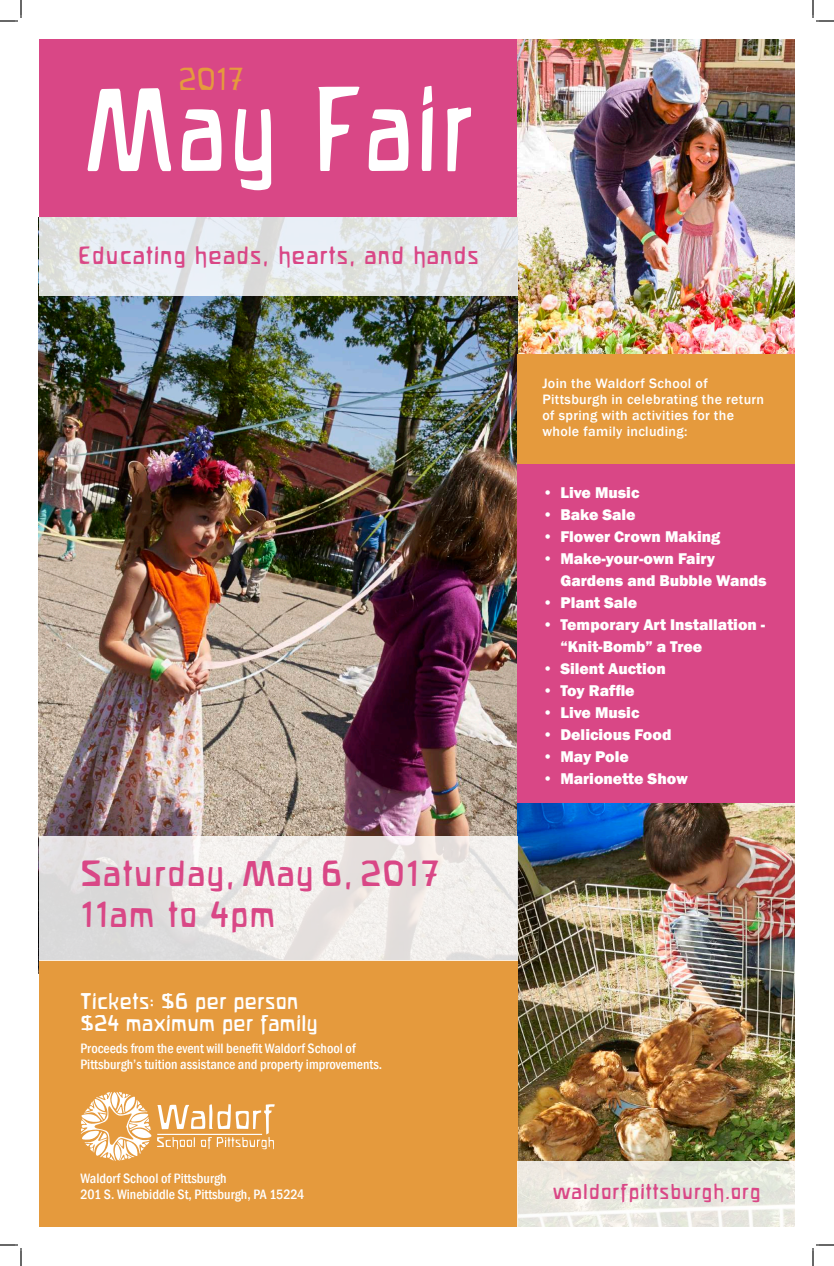
<style>
.page{position:relative;width:834px;height:1266px;background:#fff}
.page>*{position:absolute;margin:0;border:0;box-sizing:border-box;transform-origin:0 0}
.t1{font:106.2px "Waldorfschrift";letter-spacing:.07em;color:#fff;scale:.8 1}
.t2{font:32px/41px "Waldorfschrift";letter-spacing:.06em;color:#d94786}
.t3{font:28px "Waldorfschriftlight";color:#e59a3d}
.t4{font:22px "Waldorfschrift";letter-spacing:.06em;color:#d94786}
.t5{font:20px/22px "Waldorfschrift";letter-spacing:.025em;color:#fff}
.t6{font:19px "Waldorfschrift";letter-spacing:.06em;color:#d94786}
.t7{font:800 16px/22px "Franklin Gothic";color:#fff}
.t8{font:500 condensed 14px/16px "Franklin Gothic";color:#fff}
.t9{font:500 14px/16px "Franklin Gothic";letter-spacing:.025em;color:#fff}
</style>
<div class="page">
<div style="left:39px;top:39px;width:479px;height:178px;background:#d94786"></div>
<img style="left:518px;top:39px;width:277px;height:315px">
<img style="left:39px;top:296px;width:479px;height:540px">
<div style="left:518px;top:354px;width:277px;height:111px;background:#e59a3d"></div>
<div style="left:518px;top:465px;width:277px;height:344px;background:#d94786"></div>
<img style="left:518px;top:804px;width:277px;height:357px">
<div style="left:39px;top:960px;width:479px;height:267px;background:#e59a3d"></div>
<svg style="left:80px;top:1092px;width:195px;height:69px"></svg>
<hr style="left:157px;top:1134px;width:105px;height:1px;background:#fff">
<svg style="left:39px;top:217px;width:479px;height:79px;background:#e4e7e9"></svg>
<svg style="left:39px;top:836px;width:479px;height:124px"></svg>
<svg style="left:518px;top:1161px;width:277px;height:66px;background:#eae9e2"></svg>
<svg style="left:0;top:0;width:22px;height:22px"></svg>
<svg style="left:0;top:1244px;width:22px;height:22px"></svg>
<svg style="left:812px;top:0;width:22px;height:22px"></svg>
<svg style="left:812px;top:1244px;width:22px;height:22px"></svg>
<h3 class="t3" style="left:178px;top:62px;width:68px">2017</h3>
<h1 class="t1" style="left:85px;top:67px;width:486px">May Fair</h1>
<h3 class="t4" style="left:78px;top:242px;width:402px">Educating heads, hearts, and hands</h3>
<h2 class="t2" style="left:80px;top:853px;width:361px">Saturday, May 6, 2017<br>11am to 4pm</h2>
<p class="t5" style="left:80px;top:991px;width:239px">Tickets: $6 per person $24 maximum per family</p>
<p class="t8" style="left:80px;top:1041px;width:303px">Proceeds from the event will benefit Waldorf School of<br>Pittsburgh’s tuition assistance and property improvements.</p>
<p class="t9" style="left:542px;top:375px;width:223px">Join the Waldorf School of<br>Pittsburgh in celebrating the return of spring with activities for the whole family including:</p>
<p class="t7" style="left:542px;top:482px;width:99px">• Live Music</p>
<p class="t7" style="left:542px;top:504px;width:95px">• Bake Sale</p>
<p class="t7" style="left:542px;top:526px;width:179px">• Flower Crown Making</p>
<p class="t7" style="left:560px;top:548px;width:208px;text-indent:-18px">• Make-your-own Fairy<br>Gardens and Bubble Wands</p>
<p class="t7" style="left:542px;top:592px;width:96px">• Plant Sale</p>
<p class="t7" style="left:560px;top:614px;width:206px;text-indent:-18px">• Temporary Art Installation - “Knit-Bomb” a Tree</p>
<p class="t7" style="left:542px;top:658px;width:125px">• Silent Auction</p>
<p class="t7" style="left:542px;top:680px;width:94px">• Toy Raffle</p>
<p class="t7" style="left:542px;top:702px;width:99px">• Live Music</p>
<p class="t7" style="left:542px;top:724px;width:130px">• Delicious Food</p>
<p class="t7" style="left:542px;top:746px;width:88px">• May Pole</p>
<p class="t7" style="left:542px;top:768px;width:147px">• Marionette Show</p>
<p class="t8" style="left:80px;top:1170px;width:226px">Waldorf School of Pittsburgh<br>201 S. Winebiddle St, Pittsburgh, PA 15224</p>
<p class="t6" style="left:553px;top:1181px;width:209px">waldorfpittsburgh.org</p>
</div>
